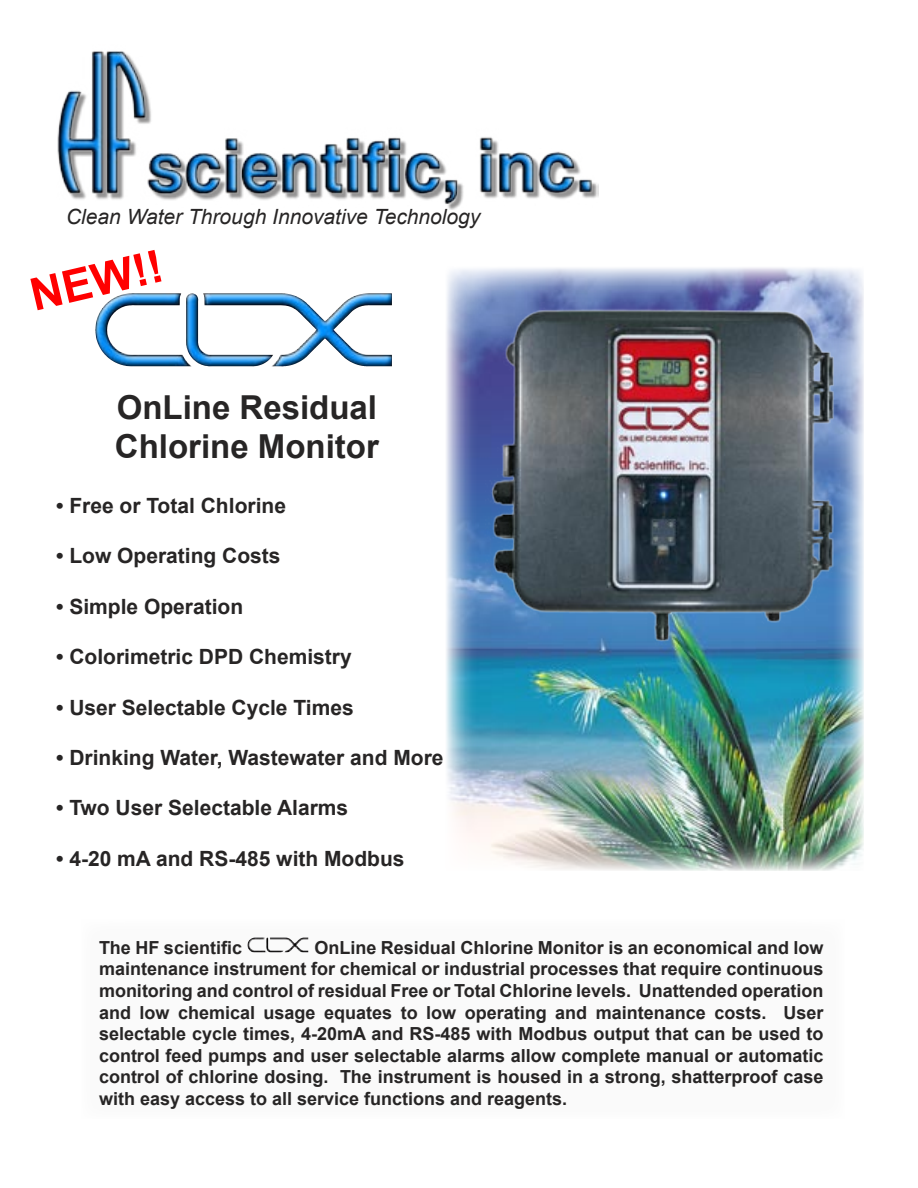
<style>
.page{position:relative;width:918px;height:1188px;background:#fff}
.page>*{position:absolute;margin:0;border:0;box-sizing:border-box;transform-origin:0 0}
.t1{font:700 45px "Arial";color:#f00}
.t2{font:700 33px/39.6px "Arial";color:#272525}
.t3{font:700 21px "Arial";color:#272525}
.t4{font:italic 21px "Arial";color:#272525}
.t5{font:700 18px/21.6px "Arial";color:#272525;text-align:justify}
</style>
<div class="page">
<img style="left:446px;top:267px;width:418px;height:604px">
<img style="left:57px;top:51px;width:542px;height:155px">
<div style="left:81px;top:920px;width:763px;height:199px;background:#fafafa"></div>
<img style="left:250px;top:938px;width:15px;height:5px">
<img style="left:108px;top:293px;width:73px;height:30px">
<img style="left:486px;top:301px;width:354px;height:347px">
<p class="t4" style="left:66px;top:203px;width:416px">Clean Water Through Innovative Technology</p>
<h1 class="t1" style="left:24px;top:267px;width:136px;rotate:-13deg">NEW!!</h1>
<h2 class="t2" style="left:115px;top:388px;width:266px">OnLine Residual<br>Chlorine Monitor</h2>
<p class="t3" style="left:56px;top:492px;width:231px">• Free or Total Chlorine</p>
<p class="t3" style="left:56px;top:542px;width:226px">• Low Operating Costs</p>
<p class="t3" style="left:56px;top:593px;width:189px">• Simple Operation</p>
<p class="t3" style="left:56px;top:643px;width:297px">• Colorimetric DPD Chemistry</p>
<p class="t3" style="left:56px;top:693px;width:299px">• User Selectable Cycle Times</p>
<p class="t3" style="left:56px;top:744px;width:389px">• Drinking Water, Wastewater and More</p>
<p class="t3" style="left:56px;top:794px;width:294px">• Two User Selectable Alarms</p>
<p class="t3" style="left:56px;top:845px;width:350px">• 4-20 mA and RS-485 with Modbus</p>
<p class="t5" style="left:99px;top:937px;width:726px;text-indent:215px">OnLine Residual Chlorine Monitor is an economical and low maintenance instrument for chemical or industrial processes that require continuous monitoring and control of residual Free or Total Chlorine levels. Unattended operation and low chemical usage equates to low operating and maintenance costs. User selectable cycle times, 4-20mA and RS-485 with Modbus output that can be used to control feed pumps and user selectable alarms allow complete manual or automatic control of chlorine dosing. The instrument is housed in a strong, shatterproof case with easy access to all service functions and reagents.</p>
<p class="t5" style="left:99px;top:937px;width:145px">The HF scientific</p>
</div>
